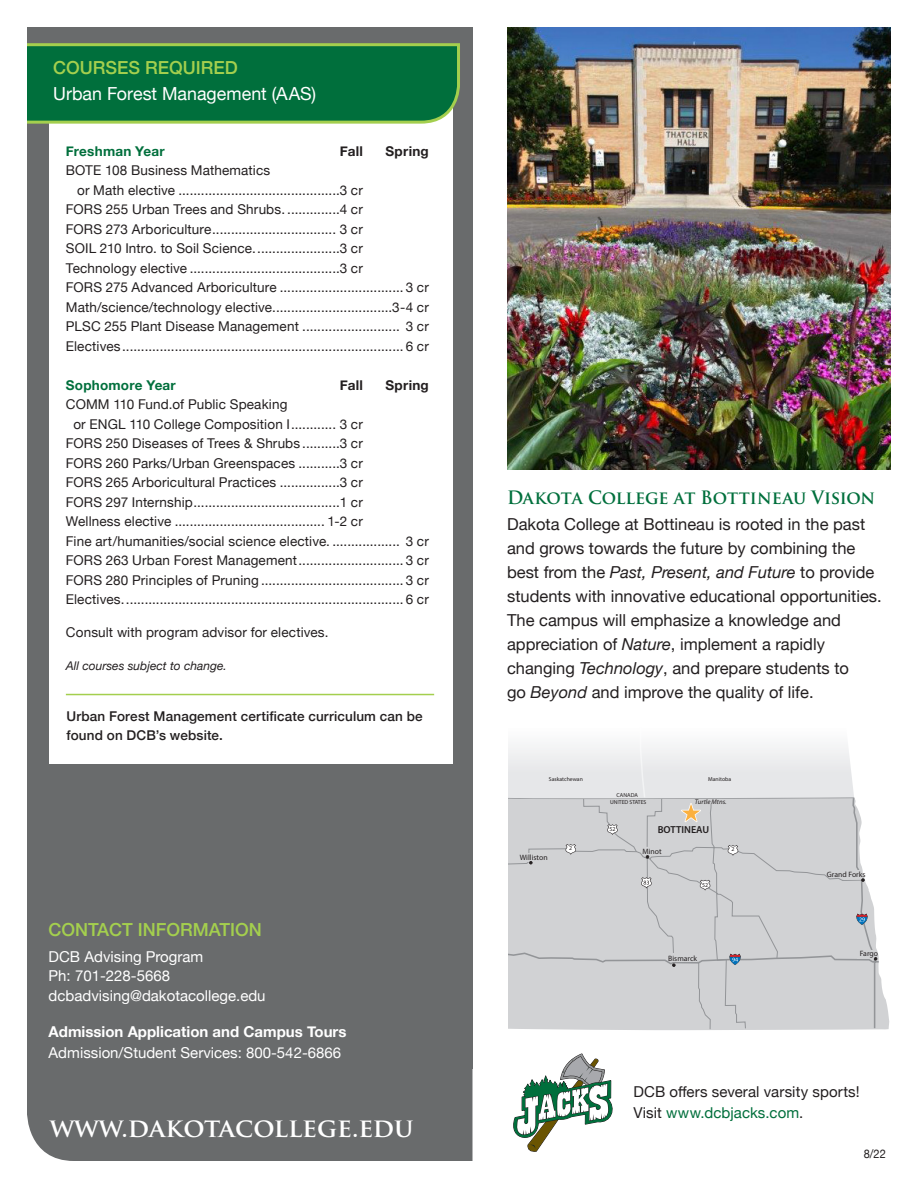
<style>
.page{position:relative;width:918px;height:1188px;background:#fff}
.page>*{position:absolute;margin:0;border:0;box-sizing:border-box;transform-origin:0 0}
.bullets{font:700 25.8px "Trajan Pro";color:#fff}
.t1{font:500 18px "Helvetica Neue";color:#a4cf4e}
.t2{font:700 18px "Trajan Pro";letter-spacing:-.005em;color:#006f3c}
.subheads{font:18px "Helvetica Neue";color:#fff}
.t3{font:16.5px/24px "Helvetica Neue";color:#231f20}
.t4{font:15px "Helvetica Neue";color:#fff}
.Paragraph_Style_1{font:15px/21px "Helvetica Neue";letter-spacing:.01em;color:#231f20}
.t5{font:700 15px "Helvetica Neue";color:#fff}
.t6{font:13.5px/19.5px "Helvetica Neue";letter-spacing:.01em;color:#231f20}
.t7{font:500 13.5px/19.5px "Helvetica Neue";letter-spacing:.015em;color:#231f20}
.t8{font:700 13.5px "Helvetica Neue";letter-spacing:.015em;color:#006f3c}
.t9{font:700 13.5px "Helvetica Neue";letter-spacing:.02em;color:#231f20}
.t10{font:italic 12px "Helvetica Neue";color:#231f20}
.t11{font:12px "Helvetica Neue";color:#231f20;scale:.92 1}
.t12{font:600 10.2px "Myriad Pro";color:#231f20}
.t13{font:7.8px "Myriad Pro";color:#231f20}
.t14{font:italic 6.75px "Myriad Pro";color:#231f20}
.t15{font:6px "Myriad Pro";color:#231f20}
.t16{font:5.7px/7.4px "Myriad Pro";color:#231f20;text-align:center}
.s1{font-style:italic}
.s2{color:#006f3c}
</style>
<div class="page">
<div style="left:27px;top:1068px;width:445px;height:93px;background:#696b6c"></div>
<div style="left:27px;top:27px;width:445px;height:1041px;background:#696b6c"></div>
<div style="left:49px;top:86px;width:403px;height:678px;background:#fff"></div>
<svg style="left:27px;top:43px;width:433px;height:82px;background:#127941"></svg>
<img style="left:507px;top:27px;width:384px;height:442px">
<svg style="left:508px;top:797px;width:372px;height:233px;background:#d1d2d4"></svg>
<svg style="left:672px;top:963px;width:4px;height:4px"></svg>
<div style="left:672px;top:954px;width:25px;height:8px;background:#d1d2d4"></div>
<div style="left:857px;top:950px;width:20px;height:9px;background:#d1d2d4"></div>
<svg style="left:644px;top:847px;width:9px;height:12px"></svg>
<svg style="left:843px;top:870px;width:22px;height:12px"></svg>
<svg style="left:874px;top:957px;width:3px;height:4px"></svg>
<svg style="left:641px;top:877px;width:11px;height:12px"></svg>
<svg style="left:727px;top:954px;width:16px;height:11px"></svg>
<svg style="left:854px;top:914px;width:16px;height:11px"></svg>
<svg style="left:508px;top:745px;width:346px;height:90px;background:#dfdfe1"></svg>
<svg style="left:699px;top:880px;width:12px;height:11px"></svg>
<svg style="left:727px;top:845px;width:12px;height:11px"></svg>
<svg style="left:508px;top:844px;width:129px;height:21px;background:#cdced0"></svg>
<svg style="left:513px;top:1053px;width:100px;height:99px"></svg>
<hr style="left:66px;top:694px;width:368px;height:1px;background:#a4cf4e">
<p class="t1" style="left:53px;top:53px;width:186px">COURSES REQUIRED</p>
<p class="subheads" style="left:53px;top:80px;width:264px">Urban Forest Management (AAS)</p>
<p class="t8" style="left:66px;top:140px;width:100px">Freshman Year</p>
<p class="t9" style="left:340px;top:140px;width:25px">Fall</p>
<p class="t9" style="left:386px;top:140px;width:45px">Spring</p>
<p class="t6" style="left:66px;top:161px;width:206px">BOTE 108 Business Mathematics</p>
<p class="t6" style="left:77px;top:181px;width:287px">or Math elective ...........................................3 cr</p>
<p class="t6" style="left:66px;top:200px;width:299px">FORS 255 Urban Trees and Shrubs. ..............4 cr</p>
<p class="t6" style="left:66px;top:220px;width:299px">FORS 273 Arboriculture................................. 3 cr</p>
<p class="t6" style="left:66px;top:239px;width:299px">SOIL 210 Intro. to Soil Science.......................3 cr</p>
<p class="t6" style="left:66px;top:259px;width:299px">Technology elective ........................................3 cr</p>
<p class="t6" style="left:66px;top:278px;width:365px">FORS 275 Advanced Arboriculture ................................. 3 cr</p>
<p class="t6" style="left:66px;top:298px;width:365px">Math/science/technology elective................................3-4 cr</p>
<p class="t6" style="left:66px;top:317px;width:365px">PLSC 255 Plant Disease Management .......................... 3 cr</p>
<p class="t6" style="left:66px;top:337px;width:365px">Electives........................................................................... 6 cr</p>
<p class="t8" style="left:66px;top:374px;width:112px">Sophomore Year</p>
<p class="t9" style="left:340px;top:374px;width:25px">Fall</p>
<p class="t9" style="left:386px;top:374px;width:45px">Spring</p>
<p class="t6" style="left:73px;top:395px;width:291px;text-indent:-8px">COMM 110 Fund.of Public Speaking<br>or ENGL 110 College Composition I............ 3 cr</p>
<p class="t6" style="left:66px;top:434px;width:299px">FORS 250 Diseases of Trees &amp; Shrubs ..........3 cr</p>
<p class="t6" style="left:66px;top:454px;width:299px">FORS 260 Parks/Urban Greenspaces ...........3 cr</p>
<p class="t6" style="left:66px;top:473px;width:299px">FORS 265 Arboricultural Practices ................3 cr</p>
<p class="t6" style="left:66px;top:493px;width:299px">FORS 297 Internship.......................................1 cr</p>
<p class="t6" style="left:66px;top:512px;width:299px">Wellness elective ........................................ 1-2 cr</p>
<p class="t6" style="left:66px;top:532px;width:365px">Fine art/humanities/social science elective. .................. 3 cr</p>
<p class="t6" style="left:66px;top:551px;width:365px">FORS 263 Urban Forest Management............................ 3 cr</p>
<p class="t6" style="left:66px;top:571px;width:365px">FORS 280 Principles of Pruning ...................................... 3 cr</p>
<p class="t6" style="left:66px;top:590px;width:365px">Electives........................................................................... 6 cr</p>
<p class="t6" style="left:66px;top:623px;width:264px">Consult with program advisor for electives.</p>
<p class="t10" style="left:66px;top:657px;width:162px">All courses subject to change.</p>
<p class="t7" style="left:67px;top:705px;width:358px">Urban Forest Management certificate curriculum can be found on DCB’s website.</p>
<p class="t1" style="left:49px;top:915px;width:215px">CONTACT INFORMATION</p>
<p class="t4" style="left:49px;top:946px;width:156px">DCB Advising Program</p>
<p class="t4" style="left:49px;top:965px;width:123px">Ph: 701-228-5668</p>
<p class="t4" style="left:49px;top:985px;width:219px">dcbadvising@dakotacollege.edu</p>
<p class="t5" style="left:49px;top:1020px;width:299px">Admission Application and Campus Tours</p>
<p class="t4" style="left:49px;top:1042px;width:294px">Admission/Student Services: 800-542-6866</p>
<p class="bullets" style="left:50px;top:1111px;width:366px">www.dakotacollege.edu</p>
<p class="t2" style="left:507px;top:486px;width:370px">Dakota College at Bottineau Vision</p>
<p class="t3" style="left:507px;top:513px;width:376px">Dakota College at Bottineau is rooted in the past and grows towards the future by combining the best from the <span class="s1">Past, Present, and Future</span> to provide students with innovative educational opportunities.<br>The campus will emphasize a knowledge and appreciation of <span class="s1">Nature</span>, implement a rapidly changing <span class="s1">Technology</span>, and prepare students to<br>go <span class="s1">Beyond</span> and improve the quality of life.</p>
<p class="t16" style="left:549px;top:775px;width:36px">Saskatchewan</p>
<p class="t16" style="left:708px;top:775px;width:24px">Manitoba</p>
<p class="t16" style="left:610px;top:792px;width:38px">CANADA<br>UNITED STATES</p>
<p class="t12" style="left:658px;top:823px;width:53px">BOTTINEAU</p>
<p class="t14" style="left:695px;top:798px;width:33px">Turtle Mtns.</p>
<p class="t15" style="left:609px;top:825px;width:8px">52</p>
<p class="t13" style="left:520px;top:853px;width:29px">Williston</p>
<p class="t15" style="left:569px;top:845px;width:5px">2</p>
<p class="t13" style="left:642px;top:847px;width:21px">Minot</p>
<p class="t15" style="left:702px;top:881px;width:8px">52</p>
<p class="t15" style="left:732px;top:846px;width:5px">2</p>
<p class="t13" style="left:668px;top:953px;width:30px">Bismarck</p>
<p class="t13" style="left:827px;top:869px;width:40px">Grand Forks</p>
<p class="t13" style="left:860px;top:949px;width:20px">Fargo</p>
<p class="Paragraph_Style_1" style="left:633px;top:1082px;width:228px">DCB offers several varsity sports!<br>Visit <span class="s2">www.dcbjacks.com</span>.</p>
<p class="t11" style="left:864px;top:1145px;width:26px">8/22</p>
</div>
